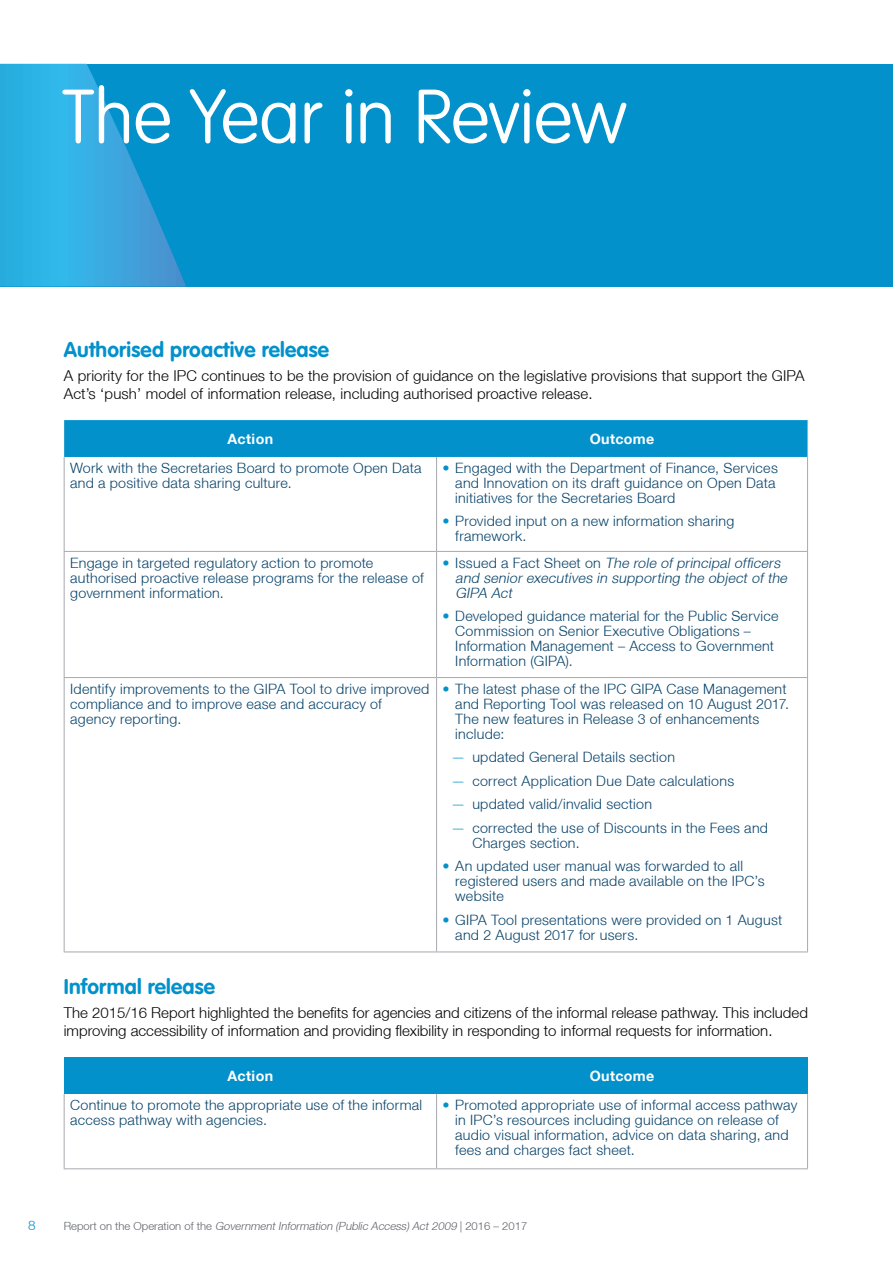
<style>
.page{position:relative;width:893px;height:1263px;background:#fff}
.page>*{position:absolute;margin:0;border:0;box-sizing:border-box;transform-origin:0 0}
.t1{font:100 75px "VAG Rounded Std";letter-spacing:-.015em;color:#fff}
.t2{font:700 21px "VAG Rounded Std";letter-spacing:.01em;color:#0291cb}
.t3{font:300 15px/18px "Helvetica Neue LT";color:#000}
.t4{font:300 14.25px/15px "Helvetica Neue LT";letter-spacing:.02em;color:#074269}
.t5{font:italic 300 14.25px/15px "Helvetica Neue LT";color:#074269}
.t6{font:700 14.25px "Helvetica Neue LT";letter-spacing:.025em;color:#fff}
.t7{font:300 13.5px "Helvetica Neue LT";color:#0291cb}
.t8{font:italic 300 11.25px "Helvetica Neue LT";color:#5f6169}
.s1{color:#0291cb}
.s2{font-style:normal;color:#0291cb}
.s3{font-style:normal}
</style>
<div class="page">
<svg style="left:0;top:64px;width:394px;height:222px;background:#139ad3"></svg>
<div style="left:394px;top:64px;width:297px;height:222px;background:#0291cb"></div>
<div style="left:691px;top:64px;width:202px;height:222px;background:#0291cb"></div>
<div style="left:64px;top:420px;width:743px;height:37px;background:#0291cb"></div>
<hr style="left:64px;top:457px;width:1px;height:94px;background:#a8a9af">
<hr style="left:436px;top:457px;width:1px;height:94px;background:#a8a9af">
<hr style="left:807px;top:457px;width:1px;height:94px;background:#a8a9af">
<hr style="left:64px;top:551px;width:373px;height:1px;background:#a8a9af">
<hr style="left:64px;top:552px;width:1px;height:125px;background:#a8a9af">
<hr style="left:437px;top:551px;width:371px;height:1px;background:#a8a9af">
<hr style="left:436px;top:552px;width:1px;height:125px;background:#a8a9af">
<hr style="left:807px;top:552px;width:1px;height:125px;background:#a8a9af">
<hr style="left:64px;top:677px;width:373px;height:1px;background:#a8a9af">
<hr style="left:64px;top:678px;width:1px;height:273px;background:#a8a9af">
<hr style="left:437px;top:677px;width:371px;height:1px;background:#a8a9af">
<hr style="left:436px;top:678px;width:1px;height:273px;background:#a8a9af">
<hr style="left:807px;top:678px;width:1px;height:273px;background:#a8a9af">
<hr style="left:64px;top:951px;width:373px;height:1px;background:#a8a9af">
<hr style="left:437px;top:951px;width:371px;height:1px;background:#a8a9af">
<hr style="left:807px;top:420px;width:1px;height:37px;background:#a8a9af">
<div style="left:64px;top:1057px;width:373px;height:37px;background:#0291cb"></div>
<div style="left:437px;top:1057px;width:370px;height:37px;background:#0291cb"></div>
<hr style="left:64px;top:1094px;width:1px;height:74px;background:#a8a9af">
<hr style="left:436px;top:1094px;width:1px;height:74px;background:#a8a9af">
<hr style="left:807px;top:1094px;width:1px;height:74px;background:#a8a9af">
<hr style="left:64px;top:1168px;width:373px;height:1px;background:#a8a9af">
<hr style="left:437px;top:1168px;width:371px;height:1px;background:#a8a9af">
<h1 class="t1" style="left:62px;top:74px;width:566px">The Year in Review</h1>
<h2 class="t2" style="left:64px;top:337px;width:267px">Authorised proactive release</h2>
<p class="t3" style="left:64px;top:367px;width:742px">A priority for the IPC continues to be the provision of guidance on the legislative provisions that support the GIPA<br>Act’s ‘push’ model of information release, including authorised proactive release.</p>
<p class="t6" style="left:228px;top:430px;width:47px">Action</p>
<p class="t6" style="left:590px;top:430px;width:66px">Outcome</p>
<p class="t4" style="left:70px;top:460px;width:353px">Work with the Secretaries Board to promote Open Data and a positive data sharing culture.</p>
<p class="t4" style="left:455px;top:460px;width:324px;text-indent:-13px"><span class="s1">•</span> Engaged with the Department of Finance, Services and Innovation on its draft guidance on Open Data initiatives for the Secretaries Board</p>
<p class="t4" style="left:455px;top:513px;width:280px;text-indent:-13px"><span class="s1">•</span> Provided input on a new information sharing framework.</p>
<p class="t4" style="left:70px;top:555px;width:355px">Engage in targeted regulatory action to promote authorised proactive release programs for the release of government information.</p>
<p class="t5" style="left:455px;top:555px;width:336px;text-indent:-13px"><span class="s2">•</span> <span class="s3">I s s u e d a Fa c t S h e et o n</span> The role of principal officers and senior executives in supporting the object of the<br>GIPA Act</p>
<p class="t4" style="left:455px;top:608px;width:325px;text-indent:-13px"><span class="s1">•</span> Developed guidance material for the Public Service Commission on Senior Executive Obligations – Information Management – Access to Government Information (GIPA).</p>
<p class="t4" style="left:70px;top:681px;width:361px">Identify improvements to the GIPA Tool to drive improved compliance and to improve ease and accuracy of agency reporting.</p>
<p class="t4" style="left:455px;top:681px;width:335px;text-indent:-13px"><span class="s1">•</span> The latest phase of the IPC GIPA Case Management and Reporting Tool was released on 10 August 2017.<br>The new features in Release 3 of enhancements include:</p>
<p class="t4" style="left:451px;top:749px;width:225px"><span class="s1">—</span> updated General Details section</p>
<p class="t4" style="left:451px;top:773px;width:285px"><span class="s1">—</span> correct Application Due Date calculations</p>
<p class="t4" style="left:451px;top:796px;width:202px"><span class="s1">—</span> updated valid/invalid section</p>
<p class="t4" style="left:472px;top:820px;width:297px;text-indent:-21px"><span class="s1">—</span> corrected the use of Discounts in the Fees and<br>Charges section.</p>
<p class="t4" style="left:455px;top:858px;width:311px;text-indent:-13px"><span class="s1">•</span> An updated user manual was forwarded to all registered users and made available on the IPC’s website</p>
<p class="t4" style="left:455px;top:912px;width:328px;text-indent:-13px"><span class="s1">•</span> GIPA Tool presentations were provided on 1 August and 2 August 2017 for users.</p>
<h2 class="t2" style="left:64px;top:974px;width:153px">Informal release</h2>
<p class="t3" style="left:64px;top:1003px;width:746px">The 2015/16 Report highlighted the benefits for agencies and citizens of the informal release pathway. This included improving accessibility of information and providing flexibility in responding to informal requests for information.</p>
<p class="t6" style="left:228px;top:1066px;width:47px">Action</p>
<p class="t6" style="left:590px;top:1066px;width:66px">Outcome</p>
<p class="t4" style="left:70px;top:1097px;width:354px">Continue to promote the appropriate use of the informal access pathway with agencies.</p>
<p class="t4" style="left:455px;top:1097px;width:344px;text-indent:-13px"><span class="s1">•</span> Promoted appropriate use of informal access pathway in IPC’s resources including guidance on release of audio visual information, advice on data sharing, and fees and charges fact sheet.</p>
<p class="t7" style="left:28px;top:1217px;width:9px">8</p>
<p class="t8" style="left:64px;top:1219px;width:465px"><span class="s3">R e p o rt o n t h e O p e r at i o n o f t h e</span> Government Information (Public Access) Act 2009 <span class="s3">| 2 0 1 6 – 2 0 1 7</span></p>
</div>
